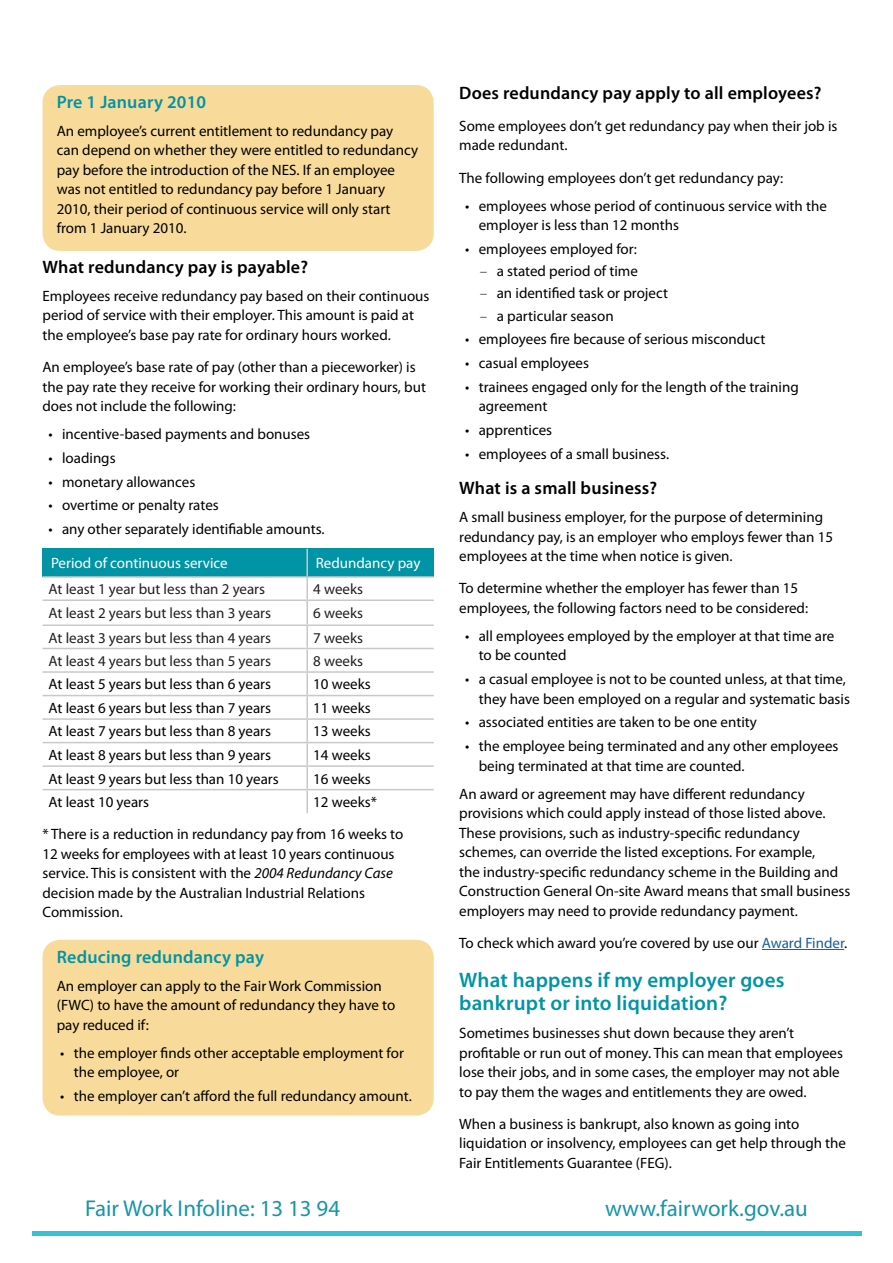
<style>
.page{position:relative;width:893px;height:1263px;background:#fff}
.page>*{position:absolute;margin:0;border:0;box-sizing:border-box;transform-origin:0 0}
.t1{font:22.95px "Myriad Pro";color:#1995a7}
.t2{font:600 21px/22.5px "Myriad Pro";letter-spacing:.01em;color:#0094a6}
.t3{font:600 18px "Myriad Pro";letter-spacing:.01em;color:#000}
.t4{font:600 18px "Myriad Pro";letter-spacing:.01em;color:#0094a6}
.t5{font:15px/19.5px "Myriad Pro";color:#000}
.t6{font:15px "Myriad Pro";color:#231f20}
.t7{font:15px "Myriad Pro";color:#fff}
.s1{font-style:italic}
.s2{font-weight:300}
.s3{color:#175d9e}
</style>
<div class="page">
<hr style="left:32px;top:1231px;width:829px;height:4px;background:#36c1d7">
<div style="left:43px;top:549px;width:264px;height:28px;background:#0094a6"></div>
<div style="left:307px;top:549px;width:127px;height:28px;background:#0094a6"></div>
<hr style="left:306px;top:549px;width:2px;height:27px;background:#c8c8c8">
<hr style="left:43px;top:576px;width:264px;height:2px;background:#c8c8c8">
<hr style="left:307px;top:576px;width:127px;height:2px;background:#c8c8c8">
<hr style="left:306px;top:578px;width:2px;height:21px;background:#c8c8c8">
<hr style="left:43px;top:599px;width:264px;height:2px;background:#c8c8c8">
<hr style="left:307px;top:599px;width:127px;height:2px;background:#c8c8c8">
<hr style="left:306px;top:601px;width:2px;height:23px;background:#c8c8c8">
<hr style="left:43px;top:624px;width:264px;height:2px;background:#c8c8c8">
<hr style="left:307px;top:624px;width:127px;height:2px;background:#c8c8c8">
<hr style="left:306px;top:626px;width:2px;height:22px;background:#c8c8c8">
<hr style="left:43px;top:648px;width:264px;height:1px;background:#c8c8c8">
<hr style="left:307px;top:648px;width:127px;height:1px;background:#c8c8c8">
<hr style="left:306px;top:649px;width:2px;height:22px;background:#c8c8c8">
<hr style="left:43px;top:671px;width:264px;height:2px;background:#c8c8c8">
<hr style="left:307px;top:671px;width:127px;height:2px;background:#c8c8c8">
<hr style="left:306px;top:673px;width:2px;height:22px;background:#c8c8c8">
<hr style="left:43px;top:695px;width:264px;height:1px;background:#c8c8c8">
<hr style="left:307px;top:695px;width:127px;height:1px;background:#c8c8c8">
<hr style="left:306px;top:696px;width:2px;height:22px;background:#c8c8c8">
<hr style="left:43px;top:718px;width:264px;height:2px;background:#c8c8c8">
<hr style="left:307px;top:718px;width:127px;height:2px;background:#c8c8c8">
<hr style="left:306px;top:720px;width:2px;height:22px;background:#c8c8c8">
<hr style="left:43px;top:742px;width:264px;height:1px;background:#c8c8c8">
<hr style="left:307px;top:742px;width:127px;height:1px;background:#c8c8c8">
<hr style="left:306px;top:743px;width:2px;height:22px;background:#c8c8c8">
<hr style="left:43px;top:765px;width:264px;height:2px;background:#c8c8c8">
<hr style="left:307px;top:765px;width:127px;height:2px;background:#c8c8c8">
<hr style="left:306px;top:767px;width:2px;height:22px;background:#c8c8c8">
<hr style="left:43px;top:789px;width:264px;height:1px;background:#c8c8c8">
<hr style="left:307px;top:789px;width:127px;height:1px;background:#c8c8c8">
<hr style="left:306px;top:790px;width:2px;height:23px;background:#c8c8c8">
<hr style="left:762px;top:949px;width:82px;height:1px;background:#175d9e">
<div style="left:43px;top:940px;width:390px;height:175px;background:#f8db9a;border-radius:17px"></div>
<div style="left:43px;top:940px;width:391px;height:175px;border:2px solid #f8db9a;border-radius:17px"></div>
<div style="left:43px;top:86px;width:390px;height:164px;background:#f8db9a;border-radius:17px"></div>
<div style="left:43px;top:85px;width:391px;height:166px;border:2px solid #f8db9a;border-radius:17px"></div>
<h3 class="t4" style="left:57px;top:90px;width:151px">Pre 1 January 2010</h3>
<p class="t5" style="left:57px;top:121px;width:363px">An employee’s current entitlement to redundancy pay can depend on whether they were entitled to redundancy pay before the introduction of the NES. If an employee was not entitled to redundancy pay before 1 January 2010, their period of continuous service will only start from 1 January 2010.</p>
<h3 class="t3" style="left:43px;top:255px;width:267px">What redundancy pay is payable?</h3>
<p class="t5" style="left:43px;top:286px;width:388px">Employees receive redundancy pay based on their continuous period of service with their employer. This amount is paid at the employee’s base pay rate for ordinary hours worked.</p>
<p class="t5" style="left:43px;top:357px;width:385px">An employee’s base rate of pay (other than a pieceworker) is the pay rate they receive for working their ordinary hours, but does not include the following:</p>
<p class="t5" style="left:49px;top:424px;width:263px">• incentive-based payments and bonuses</p>
<p class="t5" style="left:49px;top:448px;width:69px">• loadings</p>
<p class="t5" style="left:49px;top:472px;width:148px">• monetary allowances</p>
<p class="t5" style="left:49px;top:495px;width:172px">• overtime or penalty rates</p>
<p class="t5" style="left:49px;top:519px;width:278px">• any other separately identifiable amounts.</p>
<p class="t7" style="left:51px;top:554px;width:178px">Period of continuous service</p>
<p class="t7" style="left:316px;top:554px;width:106px">Redundancy pay</p>
<p class="t6" style="left:49px;top:580px;width:218px">At least 1 year but less than 2 years</p>
<p class="t6" style="left:313px;top:580px;width:51px">4 weeks</p>
<p class="t6" style="left:49px;top:604px;width:224px">At least 2 years but less than 3 years</p>
<p class="t6" style="left:313px;top:604px;width:51px">6 weeks</p>
<p class="t6" style="left:49px;top:628px;width:224px">At least 3 years but less than 4 years</p>
<p class="t6" style="left:313px;top:628px;width:51px">7 weeks</p>
<p class="t6" style="left:49px;top:652px;width:224px">At least 4 years but less than 5 years</p>
<p class="t6" style="left:313px;top:652px;width:51px">8 weeks</p>
<p class="t5" style="left:49px;top:674px;width:224px">At least 5 years but less than 6 years</p>
<p class="t5" style="left:313px;top:674px;width:59px">10 weeks</p>
<p class="t5" style="left:49px;top:698px;width:224px">At least 6 years but less than 7 years</p>
<p class="t5" style="left:313px;top:698px;width:59px">11 weeks</p>
<p class="t5" style="left:49px;top:721px;width:224px">At least 7 years but less than 8 years</p>
<p class="t5" style="left:313px;top:721px;width:59px">13 weeks</p>
<p class="t5" style="left:49px;top:745px;width:224px">At least 8 years but less than 9 years</p>
<p class="t5" style="left:313px;top:745px;width:59px">14 weeks</p>
<p class="t5" style="left:49px;top:768px;width:232px">At least 9 years but less than 10 years</p>
<p class="t5" style="left:313px;top:768px;width:59px">16 weeks</p>
<p class="t5" style="left:49px;top:792px;width:102px">At least 10 years</p>
<p class="t5" style="left:313px;top:792px;width:65px">12 weeks*</p>
<p class="t5" style="left:43px;top:824px;width:362px">* There is a reduction in redundancy pay from 16 weeks to 12 weeks for employees with at least 10 years continuous service. This is consistent with the <span class="s1">2004 Redundancy Case </span>decision made by the Australian Industrial Relations Commission.</p>
<h3 class="t4" style="left:57px;top:945px;width:209px">Reducing redundancy pay</h3>
<p class="t5" style="left:57px;top:975px;width:340px">An employer can apply to the Fair Work Commission (FWC) to have the amount of redundancy they have to pay reduced if:</p>
<p class="t5" style="left:74px;top:1042px;width:332px;text-indent:-14px">• the employer finds other acceptable employment for the employee, or</p>
<p class="t5" style="left:60px;top:1086px;width:353px">• the employer can’t afford the full redundancy amount.</p>
<h3 class="t3" style="left:459px;top:81px;width:364px">Does redundancy pay apply to all employees?</h3>
<p class="t5" style="left:459px;top:116px;width:380px">Some employees don’t get redundancy pay when their job is made redundant.</p>
<p class="t5" style="left:459px;top:168px;width:326px">The following employees don’t get redundancy pay:</p>
<p class="t5" style="left:479px;top:196px;width:350px;text-indent:-14px">• employees whose period of continuous service with the employer is less than 12 months</p>
<p class="t5" style="left:465px;top:239px;width:173px">• employees employed for:</p>
<p class="t5" style="left:480px;top:261px;width:160px"><span class="s2">–</span> a stated period of time</p>
<p class="t5" style="left:480px;top:283px;width:190px"><span class="s2">–</span> an identified task or project</p>
<p class="t5" style="left:480px;top:306px;width:135px"><span class="s2">–</span> a particular season</p>
<p class="t5" style="left:465px;top:329px;width:302px">• employees fire because of serious misconduct</p>
<p class="t5" style="left:465px;top:353px;width:125px">• casual employees</p>
<p class="t5" style="left:479px;top:377px;width:321px;text-indent:-14px">• trainees engaged only for the length of the training agreement</p>
<p class="t5" style="left:465px;top:420px;width:88px">• apprentices</p>
<p class="t5" style="left:465px;top:444px;width:205px">• employees of a small business.</p>
<h3 class="t3" style="left:459px;top:477px;width:199px">What is a small business?</h3>
<p class="t5" style="left:459px;top:507px;width:375px">A small business employer, for the purpose of determining redundancy pay, is an employer who employs fewer than 15 employees at the time when notice is given.</p>
<p class="t5" style="left:459px;top:578px;width:350px">To determine whether the employer has fewer than 15 employees, the following factors need to be considered:</p>
<p class="t5" style="left:479px;top:626px;width:357px;text-indent:-14px">• all employees employed by the employer at that time are to be counted</p>
<p class="t5" style="left:465px;top:669px;width:386px;text-align:right">• a casual employee is not to be counted unless, at that time, they have been employed on a regular and systematic basis</p>
<p class="t5" style="left:465px;top:712px;width:293px">• associated entities are taken to be one entity</p>
<p class="t5" style="left:479px;top:736px;width:361px;text-indent:-14px">• the employee being terminated and any other employees being terminated at that time are counted.</p>
<p class="t5" style="left:459px;top:784px;width:393px">An award or agreement may have different redundancy provisions which could apply instead of those listed above.<br>These provisions, such as industry-specific redundancy schemes, can override the listed exceptions. For example,<br>the industry-specific redundancy scheme in the Building and Construction General On-site Award means that small business employers may need to provide redundancy payment.</p>
<p class="t5" style="left:459px;top:933px;width:389px">To check which award you’re covered by use our <span class="s3">Award Finder</span>.</p>
<h2 class="t2" style="left:459px;top:969px;width:327px">What happens if my employer goes bankrupt or into liquidation?</h2>
<p class="t5" style="left:459px;top:1023px;width:385px">Sometimes businesses shut down because they aren’t profitable or run out of money. This can mean that employees lose their jobs, and in some cases, the employer may not able to pay them the wages and entitlements they are owed.</p>
<p class="t5" style="left:459px;top:1114px;width:388px">When a business is bankrupt, also known as going into liquidation or insolvency, employees can get help through the<br>Fair Entitlements Guarantee (FEG).</p>
<h2 class="t1" style="left:85px;top:1194px;width:257px">Fair Work Infoline: 13 13 94</h2>
<h2 class="t1" style="left:605px;top:1194px;width:204px">www.fairwork.gov.au</h2>
</div>
